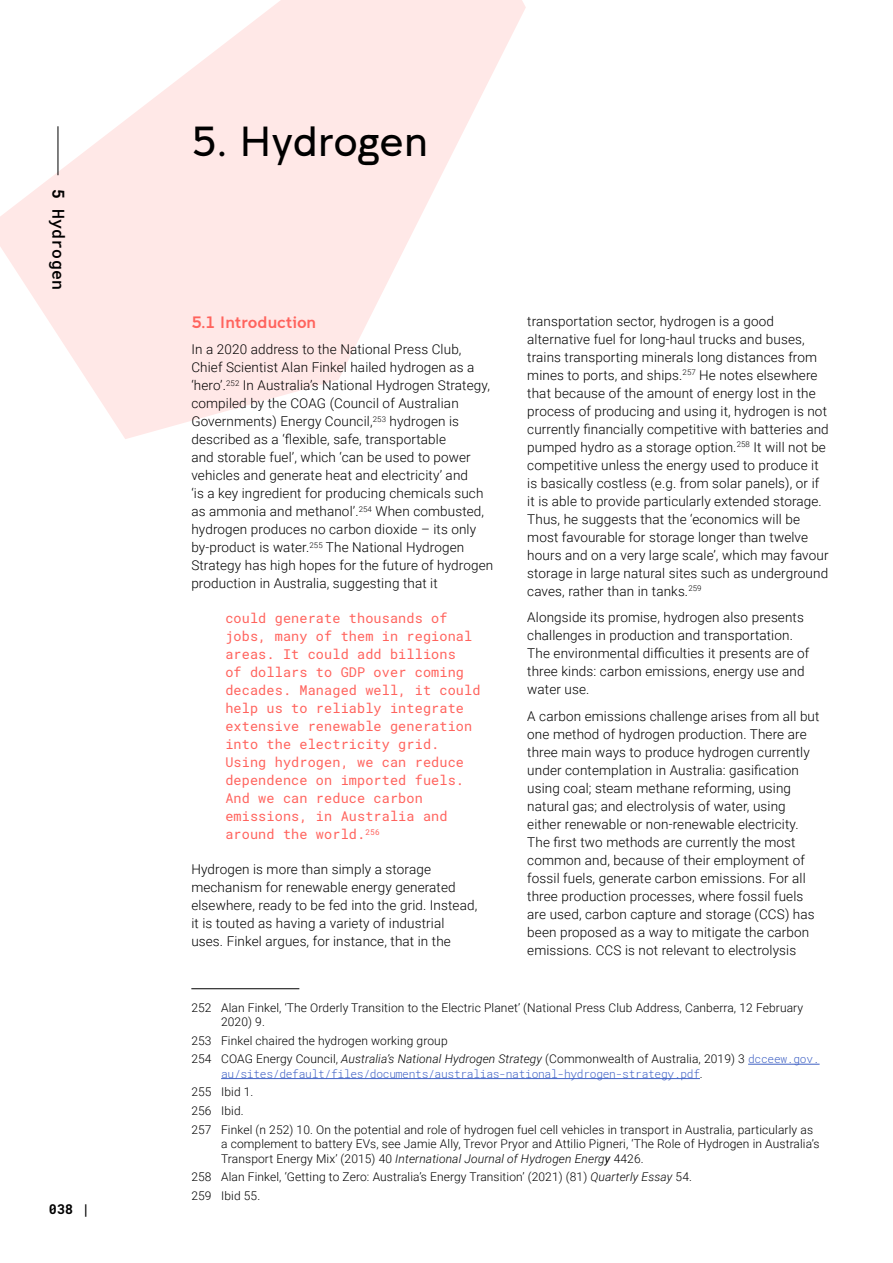
<style>
.page{position:relative;width:893px;height:1263px;background:#fff}
.page>*{position:absolute;margin:0;border:0;box-sizing:border-box;transform-origin:0 0}
.t1{font:300 42px "Clancy";letter-spacing:-.01em;color:#000}
.t2{font:16.5px "Clancy";letter-spacing:.01em;color:#ff635d}
.t3{font:500 16.5px "Roboto Mono";letter-spacing:.01em;color:#000}
.t4{font:300 13.5px/18px "Roboto";letter-spacing:.01em;color:#000}
.t5{font:13.5px/18px "Roboto Mono";letter-spacing:.01em;color:#ff635d}
.t6{font:700 13.5px "Roboto Mono";color:#000}
.t7{font:300 12px/18.6px "Roboto";letter-spacing:.01em;color:#000}
.t8{font:300 11.25px "Roboto Mono";letter-spacing:-.025em;color:#3f61c4}
.s1{font-weight:700}
.s2{font-style:italic}
.s3{font-family:"Roboto Mono";font-size:11.25px;color:#3f61c4}
.s4{font-family:"Roboto";font-size:12px;color:#000}
.s5{font-weight:400;font-style:italic}
</style>
<div class="page">
<hr style="left:892px;top:0;width:1px;height:1263px;background:#ffe8e7">
<svg style="left:0;top:0;width:526px;height:439px;fill:#ffe8e7"></svg>
<hr style="left:191px;top:988px;width:108px;height:1px;background:#000">
<hr style="left:748px;top:1064px;width:72px;height:1px;background:#3f61c4">
<hr style="left:221px;top:1078px;width:479px;height:1px;background:#3f61c4">
<p class="t3" style="left:70px;top:189px;width:102px;rotate:90deg"><span class="s1">5</span> Hydrogen</p>
<p class="t6" style="left:49px;top:1199px;width:43px">038 |</p>
<h1 class="t1" style="left:191px;top:118px;width:238px">5. Hydrogen</h1>
<p class="t2" style="left:191px;top:312px;width:126px">5.1 Introduction</p>
<p class="t4" style="left:191px;top:340px;width:303px">In a 2020 address to the National Press Club, Chief Scientist Alan Finkel hailed hydrogen as a ‘hero’.<sup>252</sup> In Australia’s National Hydrogen Strategy, compiled by the COAG (Council of Australian Governments) Energy Council,<sup>253</sup> hydrogen is described as a ‘flexible, safe, transportable<br>and storable fuel’, which ‘can be used to power vehicles and generate heat and electricity’ and<br>‘is a key ingredient for producing chemicals such as ammonia and methanol’.<sup>254</sup> When combusted, hydrogen produces no carbon dioxide – its only by-product is water.<sup>255</sup> The National Hydrogen Strategy has high hopes for the future of hydrogen production in Australia, suggesting that it</p>
<p class="t5" style="left:225px;top:609px;width:257px">could generate thousands of jobs, many of them in regional areas. It could add billions<br>of dollars to GDP over coming decades. Managed well, it could help us to reliably integrate extensive renewable generation into the electricity grid.<br>Using hydrogen, we can reduce dependence on imported fuels.<br>And we can reduce carbon emissions, in Australia and around the world.<sup>256</sup></p>
<p class="t4" style="left:191px;top:860px;width:287px">Hydrogen is more than simply a storage mechanism for renewable energy generated elsewhere, ready to be fed into the grid. Instead, it is touted as having a variety of industrial uses. Finkel argues, for instance, that in the</p>
<p class="t4" style="left:527px;top:312px;width:303px">transportation sector, hydrogen is a good alternative fuel for long-haul trucks and buses, trains transporting minerals long distances from mines to ports, and ships.<sup>257</sup> He notes elsewhere that because of the amount of energy lost in the process of producing and using it, hydrogen is not currently financially competitive with batteries and pumped hydro as a storage option.<sup>258</sup> It will not be competitive unless the energy used to produce it is basically costless (e.g. from solar panels), or if it is able to provide particularly extended storage.<br>Thus, he suggests that the ‘economics will be most favourable for storage longer than twelve hours and on a very large scale’, which may favour storage in large natural sites such as underground caves, rather than in tanks.<sup>259</sup></p>
<p class="t4" style="left:527px;top:608px;width:284px">Alongside its promise, hydrogen also presents challenges in production and transportation.<br>The environmental difficulties it presents are of three kinds: carbon emissions, energy use and water use.</p>
<p class="t4" style="left:527px;top:707px;width:294px">A carbon emissions challenge arises from all but one method of hydrogen production. There are three main ways to produce hydrogen currently under contemplation in Australia: gasification using coal; steam methane reforming, using natural gas; and electrolysis of water, using either renewable or non-renewable electricity.<br>The first two methods are currently the most common and, because of their employment of fossil fuels, generate carbon emissions. For all three production processes, where fossil fuels are used, carbon capture and storage (CCS) has been proposed as a way to mitigate the carbon emissions. CCS is not relevant to electrolysis</p>
<p class="t7" style="left:221px;top:1000px;width:584px;line-height:14.4px;text-indent:-30px">252 Alan Finkel, ‘The Orderly Transition to the Electric Planet’ (National Press Club Address, Canberra, 12 February<br>2020) 9.</p>
<p class="t7" style="left:191px;top:1031px;width:630px">253 Finkel chaired the hydrogen working group<br>254 COAG Energy Council, <span class="s2">Australia’s National Hydrogen Strategy</span> (Commonwealth of Australia, 2019) 3 <span class="s3">dcceew.gov.</span></p>
<p class="t8" style="left:221px;top:1066px;width:483px">au/sites/default/files/documents/australias-national-hydrogen-strategy.pdf<span class="s4">.</span></p>
<p class="t7" style="left:191px;top:1082px;width:623px">255 Ibid 1.<br>256 Ibid.<br>257 Finkel (n 252) 10. On the potential and role of hydrogen fuel cell vehicles in transport in Australia, particularly as</p>
<p class="t7" style="left:221px;top:1136px;width:600px;line-height:14.4px">a complement to battery EVs, see Jamie Ally, Trevor Pryor and Attilio Pigneri, ‘The Role of Hydrogen in Australia’s<br>Transport Energy Mix’ (2015) 40 <span class="s2">International Journal of Hydrogen Energ</span><span class="s5">y</span> 4426.</p>
<p class="t7" style="left:191px;top:1167px;width:502px">258 Alan Finkel, ‘Getting to Zero: Australia’s Energy Transition’ (2021) (81) <span class="s2">Quarterly Essay</span> 54.<br>259 Ibid 55.</p>
</div>
